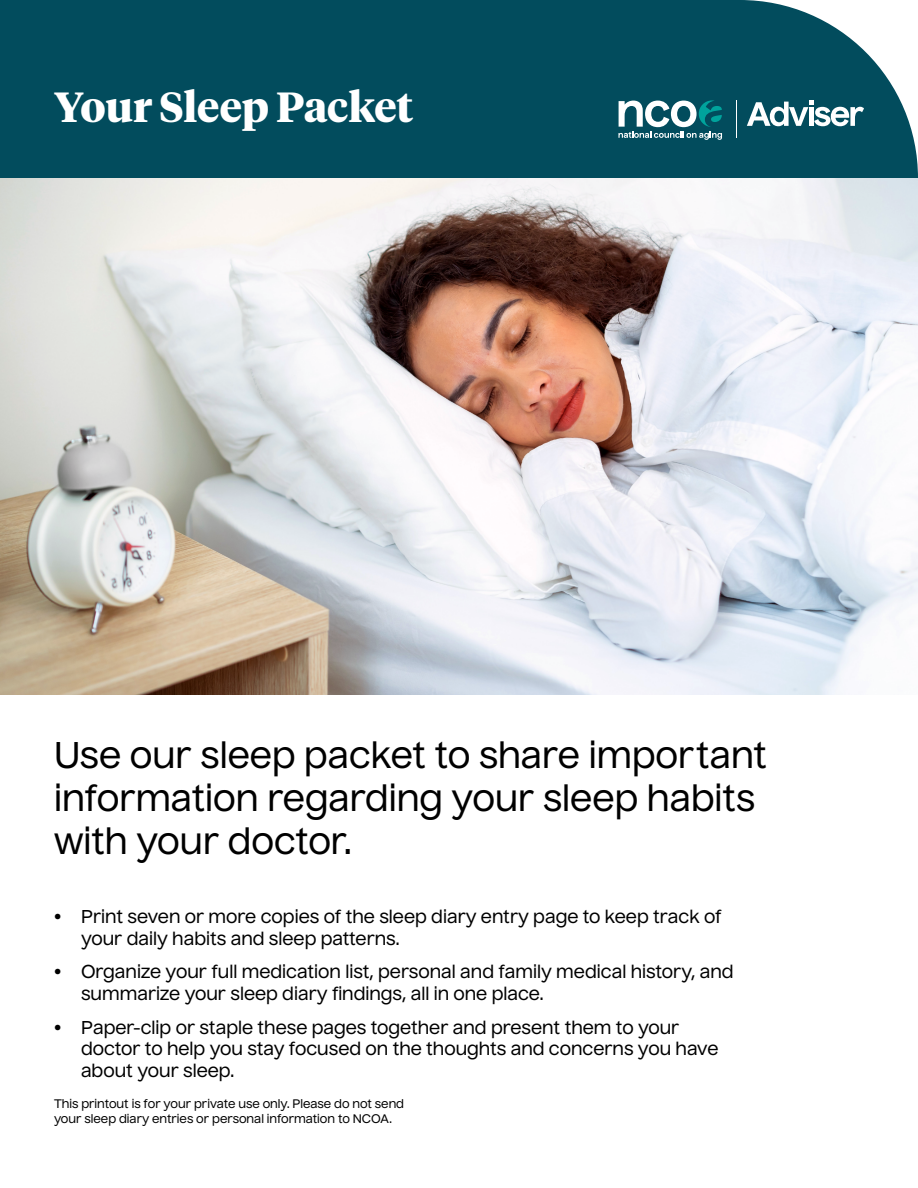
<style>
.page{position:relative;width:918px;height:1188px;background:#fff}
.page>*{position:absolute;margin:0;border:0;box-sizing:border-box;transform-origin:0 0}
.t1{font:700 42px "Tiempos Headline";color:#fff}
.t2{font:500 36px/43.2px "Nuckle";color:#000}
.t3{font:500 18px/21.6px "Nuckle";color:#000}
.t4{font:500 12px/14.4px "Nuckle";color:#000}
</style>
<div class="page">
<div style="left:0;top:0;width:918px;height:178px;background:#024c5d"></div>
<svg style="left:747px;top:101px;width:117px;height:25px"></svg>
<hr style="left:736px;top:101px;width:1px;height:37px;background:#fff">
<svg style="left:618px;top:100px;width:104px;height:40px"></svg>
<img style="left:0;top:178px;width:918px;height:516px">
<h1 class="t1" style="left:54px;top:78px;width:361px">Your Sleep Packet</h1>
<h1 class="t2" style="left:54px;top:733px;width:715px">Use our sleep packet to share important information regarding your sleep habits with your doctor.</h1>
<p class="t3" style="left:54px;top:906px;width:669px">• Print seven or more copies of the sleep diary entry page to keep track of</p>
<p class="t3" style="left:81px;top:927px;width:320px">your daily habits and sleep patterns.</p>
<p class="t3" style="left:54px;top:961px;width:681px">• Organize your full medication list, personal and family medical history, and</p>
<p class="t3" style="left:81px;top:983px;width:464px">summarize your sleep diary findings, all in one place.</p>
<p class="t3" style="left:81px;top:1016px;width:639px;text-indent:-27px">• Paper-clip or staple these pages together and present them to your doctor to help you stay focused on the thoughts and concerns you have about your sleep.</p>
<p class="t4" style="left:54px;top:1097px;width:352px">This printout is for your private use only. Please do not send your sleep diary entries or personal information to NCOA.</p>
</div>
